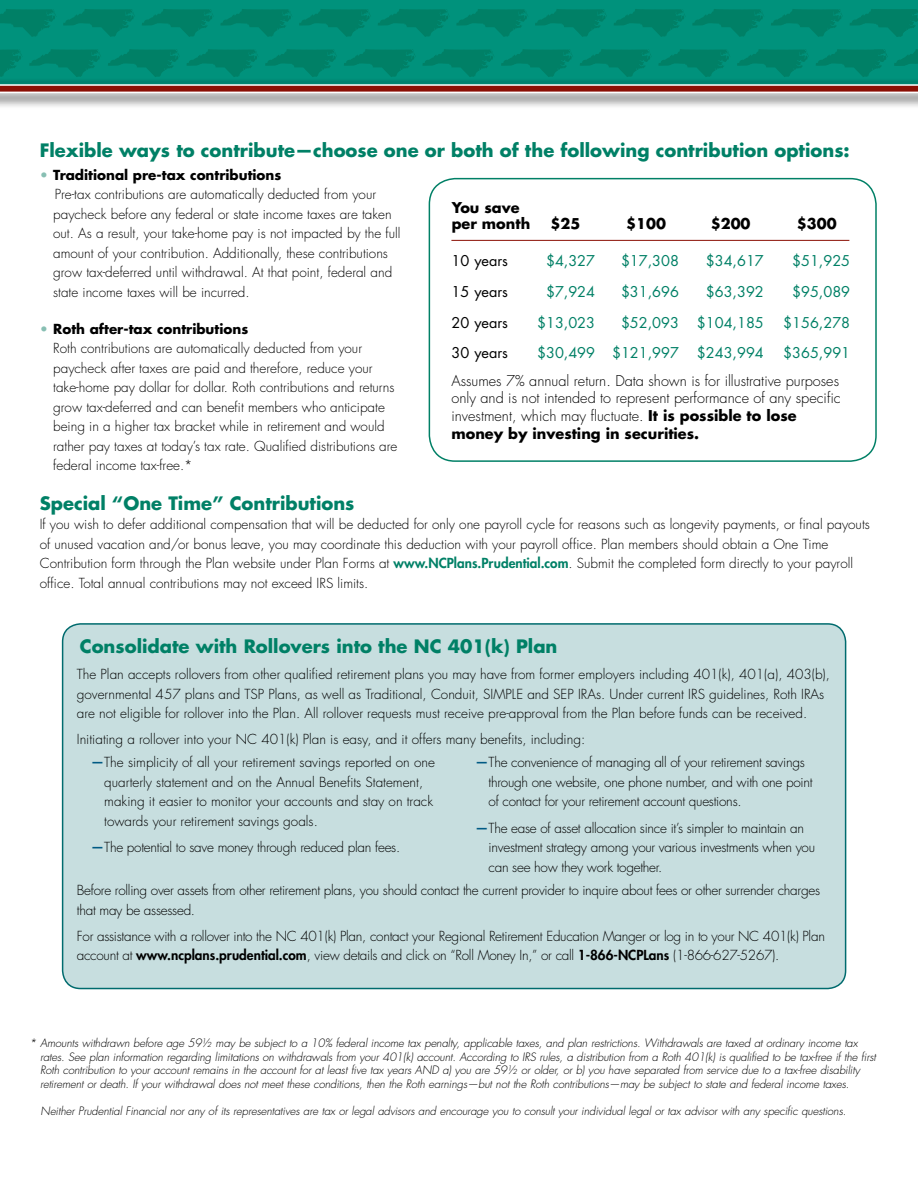
<style>
.page{position:relative;width:918px;height:1188px;background:#fff}
.page>*{position:absolute;margin:0;border:0;box-sizing:border-box;transform-origin:0 0}
.t1{font:700 18px "Futura Std";color:#008066}
.t2{font:300 14.55px/17.7px "Futura Std";color:#000}
.t3{font:14.55px "Futura Std";color:#008066}
.t4{font:700 14.55px/16px "Futura Std";color:#000}
.t5{font:14.55px "Futura Std";color:#000}
.t6{font:300 13.5px/19.5px "Futura Std";color:#000}
.t7{font:300 13.5px/19.5px "Futura Std";letter-spacing:-.02em;color:#000}
.t8{font:italic 300 11.25px/13.5px "Futura Std";letter-spacing:-.01em;color:#000}
.s1{color:#88bfb3}
.s2{font-weight:700}
.s3{font-weight:800;color:#008066}
.s4{font-weight:800;color:#005a84}
.s5{font-weight:800}
</style>
<div class="page">
<div style="left:0;top:0;width:918px;height:90px;background:#00927c"></div>
<svg style="left:0;top:9px;width:55px;height:28px"></svg>
<svg style="left:63px;top:9px;width:71px;height:28px"></svg>
<svg style="left:142px;top:9px;width:71px;height:28px"></svg>
<svg style="left:220px;top:9px;width:71px;height:28px"></svg>
<svg style="left:299px;top:9px;width:71px;height:28px"></svg>
<svg style="left:378px;top:9px;width:71px;height:28px"></svg>
<svg style="left:456px;top:9px;width:71px;height:28px"></svg>
<svg style="left:535px;top:9px;width:71px;height:28px"></svg>
<svg style="left:614px;top:9px;width:71px;height:28px"></svg>
<svg style="left:692px;top:9px;width:71px;height:28px"></svg>
<svg style="left:771px;top:9px;width:71px;height:28px"></svg>
<svg style="left:850px;top:9px;width:68px;height:28px"></svg>
<svg style="left:0;top:50px;width:21px;height:27px"></svg>
<svg style="left:29px;top:49px;width:71px;height:28px"></svg>
<svg style="left:108px;top:49px;width:71px;height:28px"></svg>
<svg style="left:187px;top:49px;width:70px;height:28px"></svg>
<svg style="left:265px;top:49px;width:71px;height:28px"></svg>
<svg style="left:344px;top:49px;width:71px;height:28px"></svg>
<svg style="left:423px;top:49px;width:70px;height:28px"></svg>
<svg style="left:501px;top:49px;width:71px;height:28px"></svg>
<svg style="left:580px;top:49px;width:71px;height:28px"></svg>
<svg style="left:658px;top:49px;width:71px;height:28px"></svg>
<svg style="left:737px;top:49px;width:71px;height:28px"></svg>
<svg style="left:816px;top:49px;width:72px;height:28px"></svg>
<svg style="left:894px;top:49px;width:24px;height:17px"></svg>
<div style="left:0;top:86px;width:918px;height:24px;background:#000;opacity:.45"></div>
<div style="left:0;top:85px;width:918px;height:7px;background:#8b0f04"></div>
<hr style="left:0;top:92px;width:918px;height:1px;background:#fff">
<div style="left:0;top:78px;width:918px;height:9px;background:#008470"></div>
<hr style="left:0;top:84px;width:918px;height:2px;background:#fff">
<hr style="left:451px;top:240px;width:398px;height:1px;background:#8b0f04">
<div style="left:429px;top:178px;width:448px;height:284px;border:2px solid #008066;border-radius:26px"></div>
<div style="left:63px;top:624px;width:783px;height:365px;background:#c7dedf;border-radius:18px"></div>
<div style="left:62px;top:623px;width:784px;height:366px;border:2px solid #006b6e;border-radius:18px"></div>
<h1 class="t1" style="left:40px;top:138px;width:812px">Flexible ways to contribute—choose one or both of the following contribution options:</h1>
<p class="t6" style="left:53px;top:166px;width:349px;text-indent:-14px"><span class="s1">•</span> <span class="s2">Traditional pre-tax contributions<br></span>Pre-tax contributions are automatically deducted from your paycheck before any federal or state income taxes are taken out. As a result, your take-home pay is not impacted by the full amount of your contribution. Additionally, these contributions grow tax-deferred until withdrawal. At that point, federal and state income taxes will be incurred.</p>
<p class="t6" style="left:53px;top:319px;width:346px;text-indent:-14px"><span class="s1">•</span> <span class="s2">Roth after-tax contributions<br></span>Roth contributions are automatically deducted from your paycheck after taxes are paid and therefore, reduce your take-home pay dollar for dollar. Roth contributions and returns grow tax-deferred and can benefit members who anticipate being in a higher tax bracket while in retirement and would rather pay taxes at today’s tax rate. Qualified distributions are federal income tax-free.*</p>
<h1 class="t1" style="left:40px;top:491px;width:316px">Special “One Time” Contributions</h1>
<p class="t6" style="left:40px;top:515px;width:832px">If you wish to defer additional compensation that will be deducted for only one payroll cycle for reasons such as longevity payments, or final payouts of unused vacation and/or bonus leave, you may coordinate this deduction with your payroll office. Plan members should obtain a One Time Contribution form through the Plan website under Plan Forms at <span class="s3">www.NCPlans.Prudential.com</span>. Submit the completed form directly to your payroll office. Total annual contributions may not exceed IRS limits.</p>
<p class="t4" style="left:452px;top:199px;width:80px">You save per month</p>
<p class="t4" style="left:551px;top:215px;width:31px">$25</p>
<p class="t4" style="left:626px;top:215px;width:41px">$100</p>
<p class="t4" style="left:711px;top:215px;width:41px">$200</p>
<p class="t4" style="left:797px;top:215px;width:41px">$300</p>
<p class="t5" style="left:452px;top:252px;width:58px">10 years</p>
<p class="t3" style="left:546px;top:252px;width:51px">$4,327</p>
<p class="t3" style="left:621px;top:252px;width:60px">$17,308</p>
<p class="t3" style="left:706px;top:252px;width:60px">$34,617</p>
<p class="t3" style="left:792px;top:252px;width:60px">$51,925</p>
<p class="t5" style="left:452px;top:282px;width:58px">15 years</p>
<p class="t3" style="left:546px;top:282px;width:51px">$7,924</p>
<p class="t3" style="left:621px;top:282px;width:60px">$31,696</p>
<p class="t3" style="left:706px;top:282px;width:60px">$63,392</p>
<p class="t3" style="left:792px;top:282px;width:60px">$95,089</p>
<p class="t5" style="left:452px;top:313px;width:58px">20 years</p>
<p class="t3" style="left:537px;top:313px;width:60px">$13,023</p>
<p class="t3" style="left:621px;top:313px;width:144px">$52,093 $104,185</p>
<p class="t3" style="left:783px;top:313px;width:68px">$156,278</p>
<p class="t5" style="left:452px;top:343px;width:58px">30 years</p>
<p class="t3" style="left:537px;top:343px;width:228px">$30,499 $121,997 $243,994</p>
<p class="t3" style="left:783px;top:343px;width:68px">$365,991</p>
<p class="t2" style="left:451px;top:372px;width:391px">Assumes 7% annual return. Data shown is for illustrative purposes only and is not intended to represent performance of any specific investment, which may fluctuate. <span class="s2">It is possible to lose money by investing in securities.</span></p>
<h1 class="t1" style="left:80px;top:634px;width:479px">Consolidate with Rollovers into the NC 401(k) Plan</h1>
<p class="t6" style="left:77px;top:665px;width:755px">The Plan accepts rollovers from other qualified retirement plans you may have from former employers including 401(k), 401(a), 403(b), governmental 457 plans and TSP Plans, as well as Traditional, Conduit, SIMPLE and SEP IRAs. Under current IRS guidelines, Roth IRAs are not eligible for rollover into the Plan. All rollover requests must receive pre-approval from the Plan before funds can be received.</p>
<p class="t6" style="left:77px;top:730px;width:510px">Initiating a rollover into your NC 401(k) Plan is easy, and it offers many benefits, including:</p>
<p class="t6" style="left:104px;top:753px;width:332px;text-indent:-14px"><span class="s4">—</span>The simplicity of all your retirement savings reported on one quarterly statement and on the Annual Benefits Statement, making it easier to monitor your accounts and stay on track towards your retirement savings goals.</p>
<p class="t7" style="left:91px;top:838px;width:311px"><span class="s4">—</span>The potential to save money through reduced plan fees.</p>
<p class="t7" style="left:489px;top:753px;width:326px;text-indent:-14px"><span class="s4">—</span>The convenience of managing all of your retirement savings through one website, one phone number, and with one point of contact for your retirement account questions.</p>
<p class="t7" style="left:489px;top:818px;width:328px;text-indent:-14px"><span class="s4">—</span>The ease of asset allocation since it’s simpler to maintain an investment strategy among your various investments when you can see how they work together.</p>
<p class="t7" style="left:77px;top:881px;width:745px">Before rolling over assets from other retirement plans, you should contact the current provider to inquire about fees or other surrender charges that may be assessed.</p>
<p class="t7" style="left:77px;top:927px;width:750px">For assistance with a rollover into the NC 401(k) Plan, contact your Regional Retirement Education Manger or log in to your NC 401(k) Plan account at <span class="s5">www.ncplans.prudential.com</span>, view details and click on “Roll Money In,” or call <span class="s5">1-866-NCPLans</span> (1-866-627-5267).</p>
<p class="t8" style="left:40px;top:1037px;width:837px;text-indent:-11px">* Amounts withdrawn before age 59½ may be subject to a 10% federal income tax penalty, applicable taxes, and plan restrictions. Withdrawals are taxed at ordinary income tax rates. See plan information regarding limitations on withdrawals from your 401(k) account. According to IRS rules, a distribution from a Roth 401(k) is qualified to be tax-free if the first Roth contribution to your account remains in the account for at least five tax years AND a) you are 59½ or older, or b) you have separated from service due to a tax-free disability retirement or death. If your withdrawal does not meet these conditions, then the Roth earnings—but not the Roth contributions—may be subject to state and federal income taxes.</p>
<p class="t8" style="left:41px;top:1104px;width:807px">Neither Prudential Financial nor any of its representatives are tax or legal advisors and encourage you to consult your individual legal or tax advisor with any specific questions.</p>
</div>
